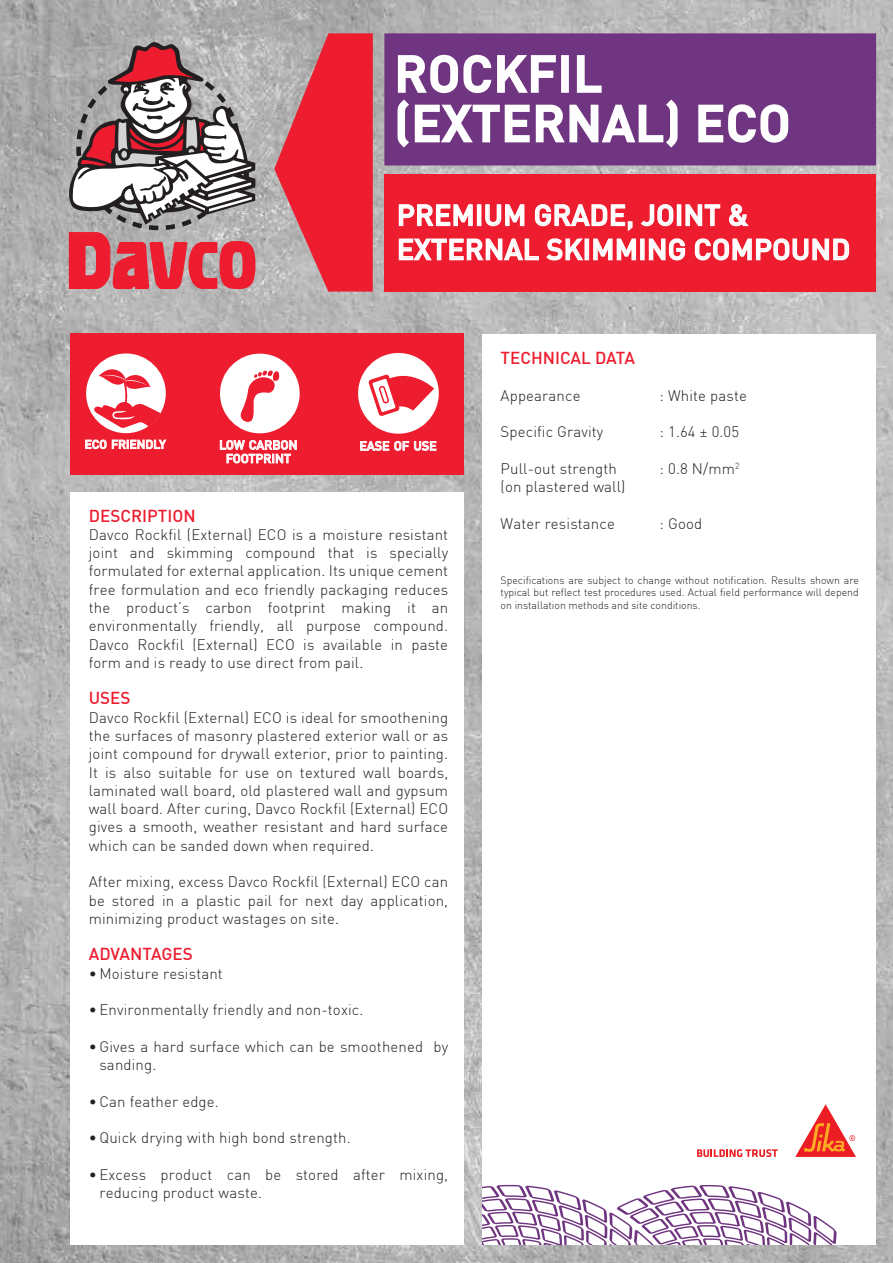
<style>
.page{position:relative;width:893px;height:1263px;background:#fff}
.page>*{position:absolute;margin:0;border:0;box-sizing:border-box;transform-origin:0 0}
.t1{font:500 49.5px/49.5px "DIN";letter-spacing:.025em;color:#fff}
.t2{font:500 28.5px/34.2px "DIN";letter-spacing:.01em;color:#fff}
.t3{font:500 16.95px "DIN";color:#ed1c2e}
.t4{font:300 15px/18.3px "DIN";letter-spacing:.01em;color:#231f20;text-align:justify}
.t5{font:500 12.45px/13.5px "DIN";color:#fff;text-align:center}
.t6{font:500 12px "DIN";color:#fff}
.t7{font:300 10.5px/12.6px "DIN";color:#231f20;text-align:justify}
</style>
<div class="page">
<img style="left:0;top:0;width:893px;height:1263px">
<div style="left:70px;top:492px;width:394px;height:752px;background:#fff"></div>
<div style="left:483px;top:334px;width:393px;height:910px;background:#fff"></div>
<svg style="left:483px;top:1185px;width:354px;height:60px"></svg>
<div style="left:70px;top:334px;width:394px;height:141px;background:#ed1c2e"></div>
<svg style="left:85px;top:439px;width:81px;height:10px"></svg>
<svg style="left:220px;top:440px;width:77px;height:23px"></svg>
<svg style="left:360px;top:441px;width:76px;height:10px"></svg>
<div style="left:220px;top:354px;width:80px;height:79px;background:#fff;border-radius:50%"></div>
<div style="left:86px;top:353px;width:80px;height:80px;background:#fff;border-radius:50%"></div>
<div style="left:358px;top:353px;width:81px;height:81px;background:#fff;border-radius:50%"></div>
<svg style="left:94px;top:368px;width:67px;height:60px"></svg>
<svg style="left:241px;top:370px;width:38px;height:52px"></svg>
<svg style="left:367px;top:363px;width:67px;height:54px"></svg>
<div style="left:384px;top:174px;width:492px;height:118px;background:#ed1c2e"></div>
<svg style="left:274px;top:33px;width:99px;height:259px;background:#dc4754"></svg>
<div style="left:384px;top:33px;width:492px;height:132px;background:#703580"></div>
<svg style="left:397px;top:54px;width:281px;height:94px"></svg>
<svg style="left:698px;top:104px;width:91px;height:39px"></svg>
<svg style="left:398px;top:204px;width:452px;height:57px"></svg>
<svg style="left:63px;top:42px;width:193px;height:247px"></svg>
<svg style="left:697px;top:1149px;width:81px;height:8px"></svg>
<svg style="left:795px;top:1104px;width:61px;height:53px"></svg>
<h1 class="t1" style="left:394px;top:47px;width:397px">ROCKFIL (EXTERNAL) ECO</h1>
<h2 class="t2" style="left:397px;top:197px;width:455px">PREMIUM GRADE, JOINT &amp;<br>EXTERNAL SKIMMING COMPOUND</h2>
<p class="t6" style="left:85px;top:436px;width:83px">ECO FRIENDLY</p>
<p class="t5" style="left:219px;top:438px;width:80px">LOW CARBON<br>FOOTPRINT</p>
<p class="t5" style="left:359px;top:439px;width:79px">EASE OF USE</p>
<p class="t3" style="left:89px;top:505px;width:108px">DESCRIPTION</p>
<p class="t4" style="left:89px;top:525px;width:361px">Davco Rockfil (External) ECO is a moisture resistant joint and skimming compound that is specially formulated for external application. Its unique cement free formulation and eco friendly packaging reduces the product’s carbon footprint making it an environmentally friendly, all purpose compound.<br>Davco Rockfil (External) ECO is available in paste form and is ready to use direct from pail.</p>
<p class="t3" style="left:89px;top:687px;width:43px">USES</p>
<p class="t4" style="left:89px;top:708px;width:361px">Davco Rockfil (External) ECO is ideal for smoothening the surfaces of masonry plastered exterior wall or as joint compound for drywall exterior, prior to painting.<br>It is also suitable for use on textured wall boards, laminated wall board, old plastered wall and gypsum wall board. After curing, Davco Rockfil (External) ECO gives a smooth, weather resistant and hard surface which can be sanded down when required.</p>
<p class="t4" style="left:89px;top:872px;width:361px">After mixing, excess Davco Rockfil (External) ECO can be stored in a plastic pail for next day application, minimizing product wastages on site.</p>
<p class="t3" style="left:89px;top:943px;width:105px">ADVANTAGES</p>
<p class="t4" style="left:89px;top:964px;width:136px">• Moisture resistant</p>
<p class="t4" style="left:89px;top:1000px;width:276px">• Environmentally friendly and non-toxic.</p>
<p class="t4" style="left:99px;top:1037px;width:350px;text-indent:-11px">• Gives a hard surface which can be smoothened by sanding.</p>
<p class="t4" style="left:89px;top:1092px;width:132px">• Can feather edge.</p>
<p class="t4" style="left:89px;top:1128px;width:263px">• Quick drying with high bond strength.</p>
<p class="t4" style="left:99px;top:1165px;width:350px;text-indent:-11px">• Excess product can be stored after mixing, reducing product waste.</p>
<p class="t3" style="left:501px;top:347px;width:136px">TECHNICAL DATA</p>
<p class="t4" style="left:501px;top:386px;width:81px">Appearance</p>
<p class="t4" style="left:660px;top:386px;width:89px">: White paste</p>
<p class="t4" style="left:501px;top:422px;width:104px">Specific Gravity</p>
<p class="t4" style="left:660px;top:422px;width:81px">: 1.64 ± 0.05</p>
<p class="t4" style="left:501px;top:459px;width:118px">Pull-out strength</p>
<p class="t4" style="left:660px;top:459px;width:81px">: 0.8 N/mm<sup>2</sup></p>
<p class="t4" style="left:501px;top:477px;width:126px">(on plastered wall)</p>
<p class="t4" style="left:501px;top:514px;width:116px">Water resistance</p>
<p class="t4" style="left:660px;top:514px;width:44px">: Good</p>
<p class="t7" style="left:501px;top:573px;width:360px">Specifications are subject to change without notification. Results shown are typical but reflect test procedures used. Actual field performance will depend on installation methods and site conditions.</p>
</div>
